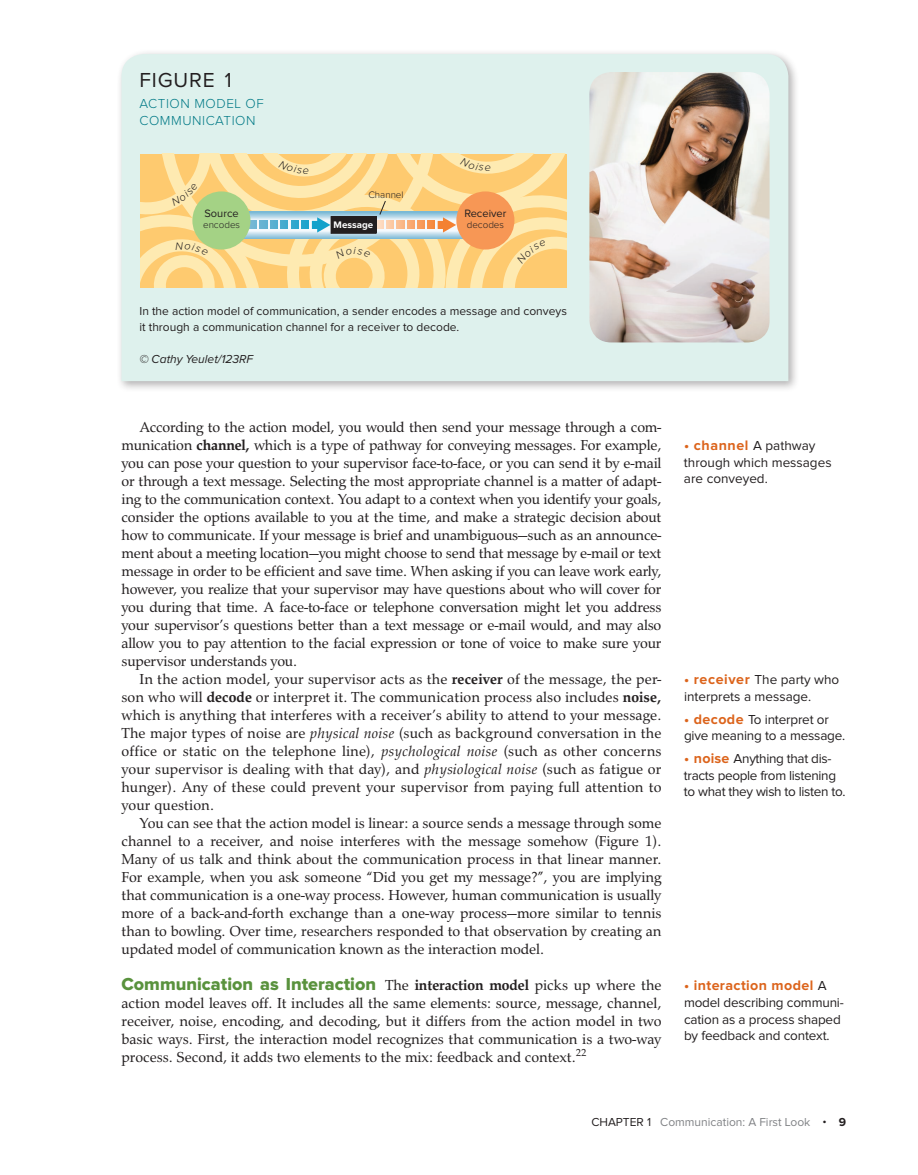
<style>
.page{position:relative;width:918px;height:1175px;background:#fff}
.page>*{position:absolute;margin:0;border:0;box-sizing:border-box;transform-origin:0 0}
.bch_fgnm{font:21px "Proxima Nova";letter-spacing:.04em;color:#231f20}
.bch_hc{font:18px "Proxima Nova Extrabld";color:#59923d}
.bch_tx{font:15px/18px "URW Palladio TOT";color:#231f20;text-align:justify}
.bch_hc-2{font:15px/18px "URW Palladio TOT";color:#231f20;text-align:justify}
.t1{font:700 14.25px "Proxima Nova";letter-spacing:.025em;color:#dc641c}
.t2{font:13.5px/16.5px "Proxima Nova";letter-spacing:-.015em;color:#231f20}
.bch_fgtt{font:300 13.5px/16.5px "Proxima Nova";letter-spacing:.04em;color:#007986}
.bch_fgct{font:12px/16.5px "Proxima Nova";color:#231f20}
.t3{font:12px "Proxima Nova";color:#808285}
.bch_cr{font:italic 12px "Proxima Nova";color:#231f20}
.img{font:11.1px "Proxima Nova";color:#231f20}
.img-2{font:italic 300 11.1px "Proxima Nova";color:#231f20}
.img-3{font:300 9.75px "Proxima Nova";color:#231f20}
.img-4{font:700 9.75px "Proxima Nova";color:#fff}
.s1{font-weight:700}
.s2{font-style:italic}
.s3{font-family:"URW Palladio TOT";font-size:15px;color:#231f20}
.s4{font-family:"URW Palladio TOT";font-weight:700;font-size:15px;color:#231f20}
.s5{font-weight:400;font-size:13.5px;color:#231f20}
.s6{font-weight:700;font-size:14.25px;color:#dc641c}
.s7{color:#231f20}
.s8{font-weight:700;color:#231f20}
</style>
<div class="page">
<div style="left:116px;top:49px;width:684px;height:343px;background:#231f20;opacity:.35"></div>
<div style="left:122px;top:54px;width:666px;height:327px;background:#def1ed"></div>
<img style="left:589px;top:72px;width:181px;height:270px">
<svg style="left:140px;top:154px;width:427px;height:133px;background:#efd290"></svg>
<p class="bch_fgnm" style="left:140px;top:69px;width:96px">FIGURE 1</p>
<p class="bch_fgtt" style="left:140px;top:96px;width:126px">ACTION MODEL OF<br>COMMUNICATION</p>
<p class="img" style="left:205px;top:207px;width:36px">Source</p>
<p class="img-3" style="left:203px;top:220px;width:38px">encodes</p>
<p class="img-3" style="left:368px;top:189px;width:37px">Channel</p>
<p class="img-4" style="left:334px;top:220px;width:41px">Message</p>
<p class="img-2" style="left:354px;top:244px;width:4px">i</p>
<p class="img" style="left:464px;top:207px;width:44px">Receiver</p>
<p class="img-3" style="left:467px;top:220px;width:39px">decodes</p>
<p class="bch_fgct" style="left:140px;top:303px;width:429px">In the action model of communication, a sender encodes a message and conveys it through a communication channel for a receiver to decode.</p>
<p class="bch_cr" style="left:140px;top:352px;width:115px">© Cathy Yeulet/123RF</p>
<p class="bch_tx" style="left:122px;top:418px;width:542px;text-indent:18px">According to the action model, you would then send your message through a com&shy;munication <span class="s1">channel,</span> which is a type of pathway for conveying messages. For example, you can pose your question to your supervisor face-to-face, or you can send it by e-mail or through a text message. Selecting the most appropriate channel is a matter of adapt&shy;ing to the communication context. You adapt to a context when you identify your goals, consider the options available to you at the time, and make a strategic decision about how to communicate. If your message is brief and unambiguous—such as an announce&shy;ment about a meeting location—you might choose to send that message by e-mail or text message in order to be efficient and save time. When asking if you can leave work early, however, you realize that your supervisor may have questions about who will cover for you during that time. A face-to-face or telephone conversation might let you address your supervisor’s questions better than a text message or e-mail would, and may also allow you to pay attention to the facial expression or tone of voice to make sure your supervisor understands you.</p>
<p class="bch_tx" style="left:122px;top:670px;width:542px;text-indent:18px">In the action model, your supervisor acts as the <span class="s1">receiver</span> of the message, the per&shy;son who will <span class="s1">decode</span> or interpret it. The communication process also includes <span class="s1">noise, </span>which is anything that interferes with a receiver’s ability to attend to your message.<br>The major types of noise are <span class="s2">physical noise</span> (such as background conversation in the office or static on the telephone line), <span class="s2">psychological noise</span> (such as other concerns your supervisor is dealing with that day), and <span class="s2">physiological noise</span> (such as fatigue or hunger). Any of these could prevent your supervisor from paying full attention to your question.</p>
<p class="bch_tx" style="left:122px;top:814px;width:542px;text-indent:18px">You can see that the action model is linear: a source sends a message through some channel to a receiver, and noise interferes with the message somehow (Figure 1).<br>Many of us talk and think about the communication process in that linear manner.<br>For example, when you ask someone “Did you get my message?”, you are implying that communication is a one-way process. However, human communication is usually more of a back-and-forth exchange than a one-way process—more similar to tennis than to bowling. Over time, researchers responded to that observation by creating an updated model of communication known as the interaction model.</p>
<p class="bch_hc" style="left:122px;top:974px;width:542px">Communication as Interaction <span class="s3">The</span> <span class="s4">interaction model</span> <span class="s3">picks up where the</span></p>
<p class="bch_hc-2" style="left:122px;top:994px;width:542px">action model leaves off. It includes all the same elements: source, message, channel, receiver, noise, encoding, and decoding, but it differs from the action model in two basic ways. First, the interaction model recognizes that communication is a two-way process. Second, it adds two elements to the mix: feedback and context.<sup>22</sup></p>
<p class="t1" style="left:684px;top:437px;width:133px">• channel <span class="s5">A pathway</span></p>
<p class="t2" style="left:684px;top:454px;width:149px">through which messages are conveyed.</p>
<p class="t2" style="left:684px;top:671px;width:157px"><span class="s6">• receiver</span> The party who interprets a message.</p>
<p class="t2" style="left:684px;top:711px;width:163px"><span class="s6">• decode</span> To interpret or give meaning to a message.</p>
<p class="t2" style="left:684px;top:750px;width:163px"><span class="s6">• noise</span> Anything that dis&shy;tracts people from listening to what they wish to listen to.</p>
<p class="t1" style="left:684px;top:977px;width:144px">• interaction model <span class="s5">A</span></p>
<p class="t2" style="left:684px;top:994px;width:161px">model describing communi&shy;cation as a process shaped by feedback and context.</p>
<p class="t3" style="left:591px;top:1115px;width:256px"><span class="s7">CHAPTER 1</span> Communication: A First Look <span class="s7">•</span> <span class="s8">9</span></p>
</div>
